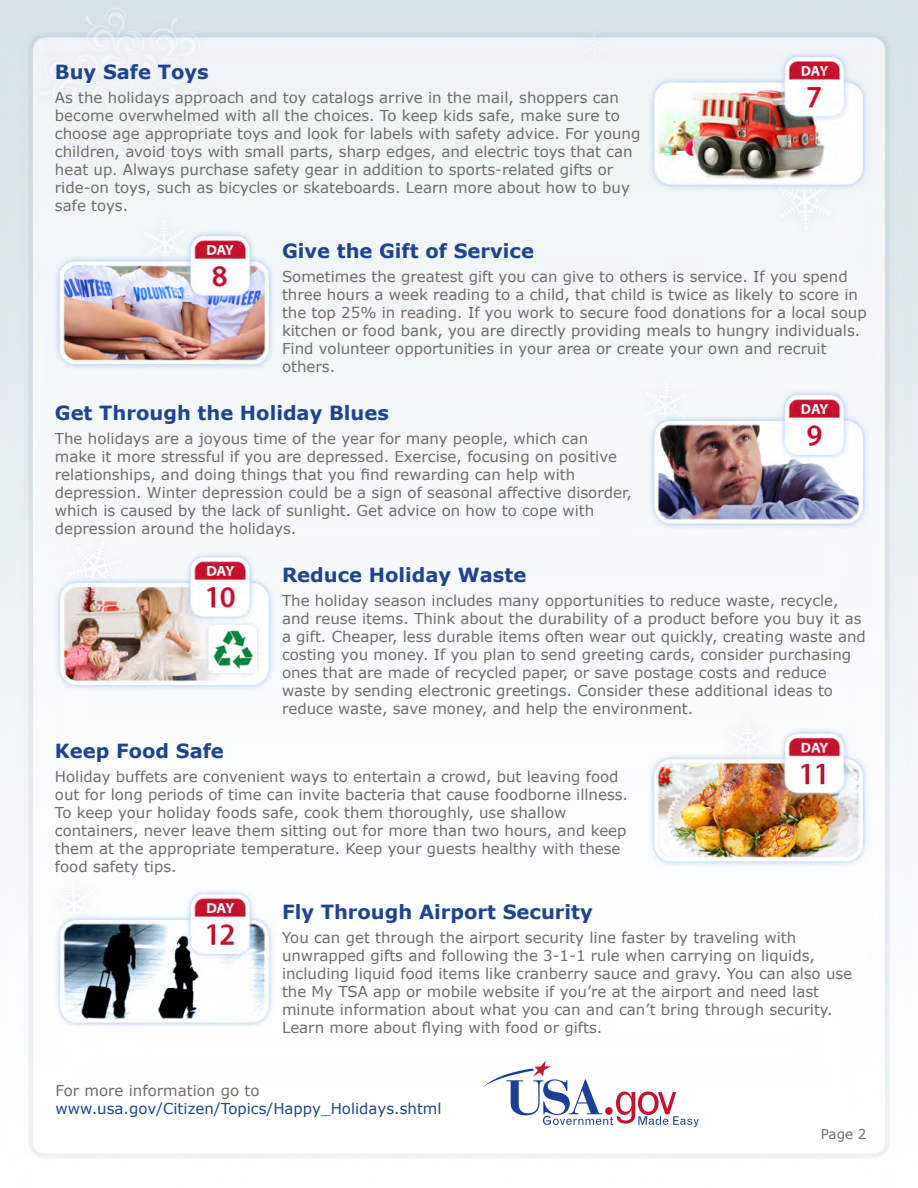
<style>
.page{position:relative;width:918px;height:1188px;background:#fff}
.page>*{position:absolute;margin:0;border:0;box-sizing:border-box;transform-origin:0 0}
.t1{font:700 19.5px "Verdana";color:#204291}
.t2{font:15px/18px "Verdana";color:#6f6c67}
.t3{font:15px "Verdana";color:#204291}
.t4{font:13.5px "Verdana";color:#6f6c67}
</style>
<div class="page">
<div style="left:769px;top:163px;width:71px;height:76px;background:#f1f5f7"></div>
<div style="left:601px;top:322px;width:42px;height:43px;background:#f2f6f8"></div>
<div style="left:135px;top:211px;width:60px;height:65px;background:#f1f6f7"></div>
<div style="left:574px;top:24px;width:40px;height:42px;background:#c7d1e3;opacity:.75"></div>
<svg style="left:583px;top:33px;width:22px;height:25px"></svg>
<div style="left:632px;top:370px;width:67px;height:70px;background:#f3f7f8"></div>
<div style="left:50px;top:521px;width:90px;height:94px;background:#f6f9fb"></div>
<div style="left:44px;top:872px;width:60px;height:65px;background:#fafdfd"></div>
<div style="left:718px;top:709px;width:60px;height:65px;background:#f8fbfa"></div>
<div style="left:30px;top:0;width:199px;height:193px;background:#c7d1e3;opacity:.75"></div>
<svg style="left:38px;top:6px;width:183px;height:178px"></svg>
<img style="left:649px;top:51px;width:220px;height:138px">
<img style="left:54px;top:230px;width:221px;height:139px">
<img style="left:649px;top:390px;width:220px;height:138px">
<img style="left:54px;top:552px;width:221px;height:139px">
<img style="left:649px;top:728px;width:220px;height:139px">
<img style="left:54px;top:889px;width:221px;height:138px">
<svg style="left:483px;top:1060px;width:216px;height:67px"></svg>
<p class="t1" style="left:55px;top:60px;width:155px">Buy Safe Toys</p>
<p class="t2" style="left:55px;top:89px;width:587px">As the holidays approach and toy catalogs arrive in the mail, shoppers can become overwhelmed with all the choices. To keep kids safe, make sure to choose age appropriate toys and look for labels with safety advice. For young children, avoid toys with small parts, sharp edges, and electric toys that can heat up. Always purchase safety gear in addition to sports-related gifts or ride-on toys, such as bicycles or skateboards. Learn more about how to buy safe toys.</p>
<p class="t1" style="left:282px;top:238px;width:253px">Give the Gift of Service</p>
<p class="t2" style="left:282px;top:268px;width:586px">Sometimes the greatest gift you can give to others is service. If you spend three hours a week reading to a child, that child is twice as likely to score in the top 25% in reading. If you work to secure food donations for a local soup kitchen or food bank, you are directly providing meals to hungry individuals.<br>Find volunteer opportunities in your area or create your own and recruit</p>
<p class="t2" style="left:282px;top:358px;width:55px">others.</p>
<p class="t1" style="left:55px;top:400px;width:336px">Get Through the Holiday Blues</p>
<p class="t2" style="left:55px;top:430px;width:578px">The holidays are a joyous time of the year for many people, which can make it more stressful if you are depressed. Exercise, focusing on positive relationships, and doing things that you find rewarding can help with depression. Winter depression could be a sign of seasonal affective disorder, which is caused by the lack of sunlight. Get advice on how to cope with depression around the holidays.</p>
<p class="t1" style="left:282px;top:562px;width:246px">Reduce Holiday Waste</p>
<p class="t2" style="left:282px;top:591px;width:585px">The holiday season includes many opportunities to reduce waste, recycle, and reuse items. Think about the durability of a product before you buy it as a gift. Cheaper, less durable items often wear out quickly, creating waste and costing you money. If you plan to send greeting cards, consider purchasing ones that are made of recycled paper, or save postage costs and reduce waste by sending electronic greetings. Consider these additional ideas to reduce waste, save money, and help the environment.</p>
<p class="t1" style="left:55px;top:738px;width:171px">Keep Food Safe</p>
<p class="t2" style="left:55px;top:767px;width:575px">Holiday buffets are convenient ways to entertain a crowd, but leaving food out for long periods of time can invite bacteria that cause foodborne illness.<br>To keep your holiday foods safe, cook them thoroughly, use shallow</p>
<p class="t2" style="left:55px;top:821px;width:573px">containers, never leave them sitting out for more than two hours, and keep them at the appropriate temperature. Keep your guests healthy with these food safety tips.</p>
<p class="t1" style="left:282px;top:899px;width:312px">Fly Through Airport Security</p>
<p class="t2" style="left:282px;top:928px;width:516px">You can get through the airport security line faster by traveling with</p>
<p class="t2" style="left:282px;top:946px;width:534px">unwrapped gifts and following the 3-1-1 rule when carrying on liquids,</p>
<p class="t2" style="left:282px;top:964px;width:572px">including liquid food items like cranberry sauce and gravy. You can also use the My TSA app or mobile website if you’re at the airport and need last</p>
<p class="t2" style="left:282px;top:1000px;width:552px">minute information about what you can and can’t bring through security.<br>Learn more about flying with food or gifts.</p>
<p class="t2" style="left:56px;top:1081px;width:206px">For more information go to</p>
<p class="t3" style="left:56px;top:1098px;width:388px">www.usa.gov/Citizen/Topics/Happy_Holidays.shtml</p>
<p class="t4" style="left:821px;top:1125px;width:47px">Page 2</p>
</div>
